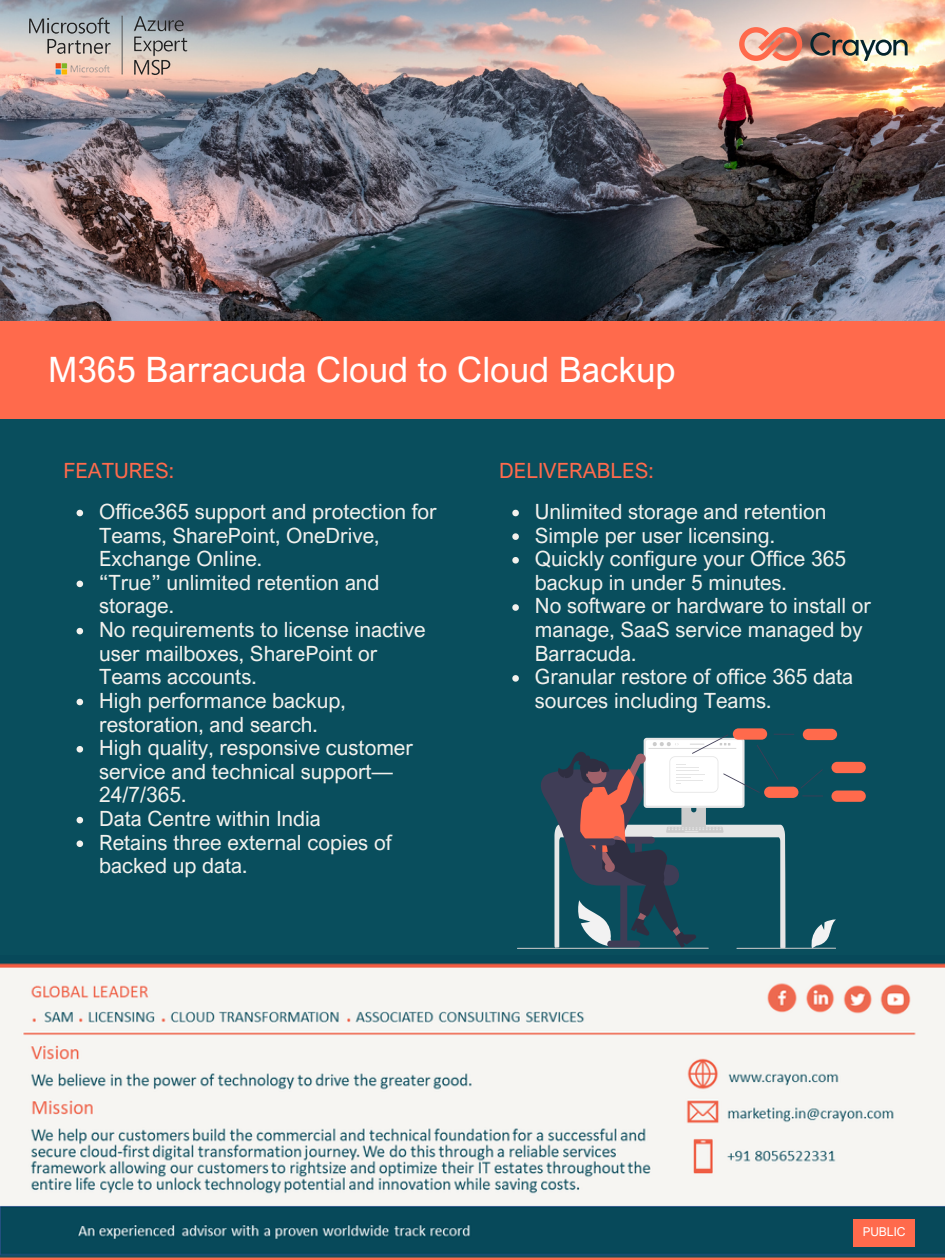
<style>
.page{position:relative;width:945px;height:1260px;background:#094e5d}
.page>*{position:absolute;margin:0;border:0;box-sizing:border-box;transform-origin:0 0}
.t1{font:35px "Arial Nova";color:#fff}
.t2{font:21px/23.6px "Arial Nova";color:#f2f1ed}
.t3{font:21px "Arial Nova";color:#ff6a4c}
.t4{font:12.25px "Arial Nova";color:#fff}
</style>
<div class="page">
<img style="left:0;top:963px;width:945px;height:297px">
<img style="left:0;top:0;width:945px;height:322px">
<div style="left:0;top:322px;width:945px;height:97px;background:#ff6a4c"></div>
<svg style="left:739px;top:27px;width:65px;height:34px;background:#e99682"></svg>
<svg style="left:810px;top:32px;width:98px;height:29px;background:#b49d87"></svg>
<div style="left:853px;top:1219px;width:62px;height:27px;background:#ff6a4c"></div>
<img style="left:26px;top:9px;width:165px;height:71px">
<svg style="left:811px;top:919px;width:25px;height:29px"></svg>
<svg style="left:801px;top:769px;width:22px;height:19px"></svg>
<div style="left:803px;top:729px;width:34px;height:11px;background:#ff6a4c;border-radius:6px"></div>
<div style="left:831px;top:762px;width:35px;height:11px;background:#ff6a4c;border-radius:6px"></div>
<svg style="left:802px;top:795px;width:21px;height:1px"></svg>
<div style="left:831px;top:791px;width:35px;height:11px;background:#ff6a4c;border-radius:6px"></div>
<div style="left:764px;top:787px;width:34px;height:11px;background:#ff6a4c;border-radius:6px"></div>
<div style="left:733px;top:728px;width:34px;height:12px;background:#ff6a4c;border-radius:6px"></div>
<hr style="left:517px;top:948px;width:192px;height:1px;background:#cacaca">
<hr style="left:736px;top:948px;width:100px;height:1px;background:#cacaca">
<svg style="left:538px;top:734px;width:256px;height:214px"></svg>
<svg style="left:77px;top:510px;width:6px;height:6px"></svg>
<svg style="left:77px;top:581px;width:6px;height:6px"></svg>
<svg style="left:77px;top:628px;width:6px;height:6px"></svg>
<svg style="left:77px;top:699px;width:6px;height:6px"></svg>
<svg style="left:77px;top:746px;width:6px;height:7px"></svg>
<svg style="left:77px;top:817px;width:6px;height:6px"></svg>
<svg style="left:77px;top:840px;width:6px;height:7px"></svg>
<svg style="left:512px;top:510px;width:7px;height:6px"></svg>
<svg style="left:512px;top:533px;width:7px;height:7px"></svg>
<svg style="left:512px;top:557px;width:7px;height:7px"></svg>
<svg style="left:512px;top:604px;width:7px;height:7px"></svg>
<svg style="left:512px;top:675px;width:7px;height:7px"></svg>
<p class="t1" style="left:48px;top:348px;width:629px">M365 Barracuda Cloud to Cloud Backup</p>
<p class="t3" style="left:63px;top:457px;width:112px">FEATURES:</p>
<p class="t3" style="left:499px;top:458px;width:156px">DELIVERABLES:</p>
<p class="t2" style="left:99px;top:499px;width:339px">Office365 support and protection for<br>Teams, SharePoint, OneDrive,<br>Exchange Online.</p>
<p class="t2" style="left:99px;top:570px;width:282px">“True” unlimited retention and storage.</p>
<p class="t2" style="left:99px;top:617px;width:328px">No requirements to license inactive user mailboxes, SharePoint or<br>Teams accounts.</p>
<p class="t2" style="left:99px;top:688px;width:248px">High performance backup, restoration, and search.</p>
<p class="t2" style="left:99px;top:735px;width:315px">High quality, responsive customer service and technical support—<br>24/7/365.</p>
<p class="t2" style="left:99px;top:806px;width:223px">Data Centre within India</p>
<p class="t2" style="left:99px;top:830px;width:294px">Retains three external copies of backed up data.</p>
<p class="t2" style="left:535px;top:499px;width:293px">Unlimited storage and retention</p>
<p class="t2" style="left:535px;top:523px;width:242px">Simple per user licensing.</p>
<p class="t2" style="left:535px;top:546px;width:313px">Quickly configure your Office 365 backup in under 5 minutes.</p>
<p class="t2" style="left:535px;top:594px;width:338px">No software or hardware to install or manage, SaaS service managed by<br>Barracuda.</p>
<p class="t2" style="left:535px;top:665px;width:320px">Granular restore of office 365 data sources including Teams.</p>
<p class="t4" style="left:863px;top:1224px;width:44px">PUBLIC</p>
</div>
